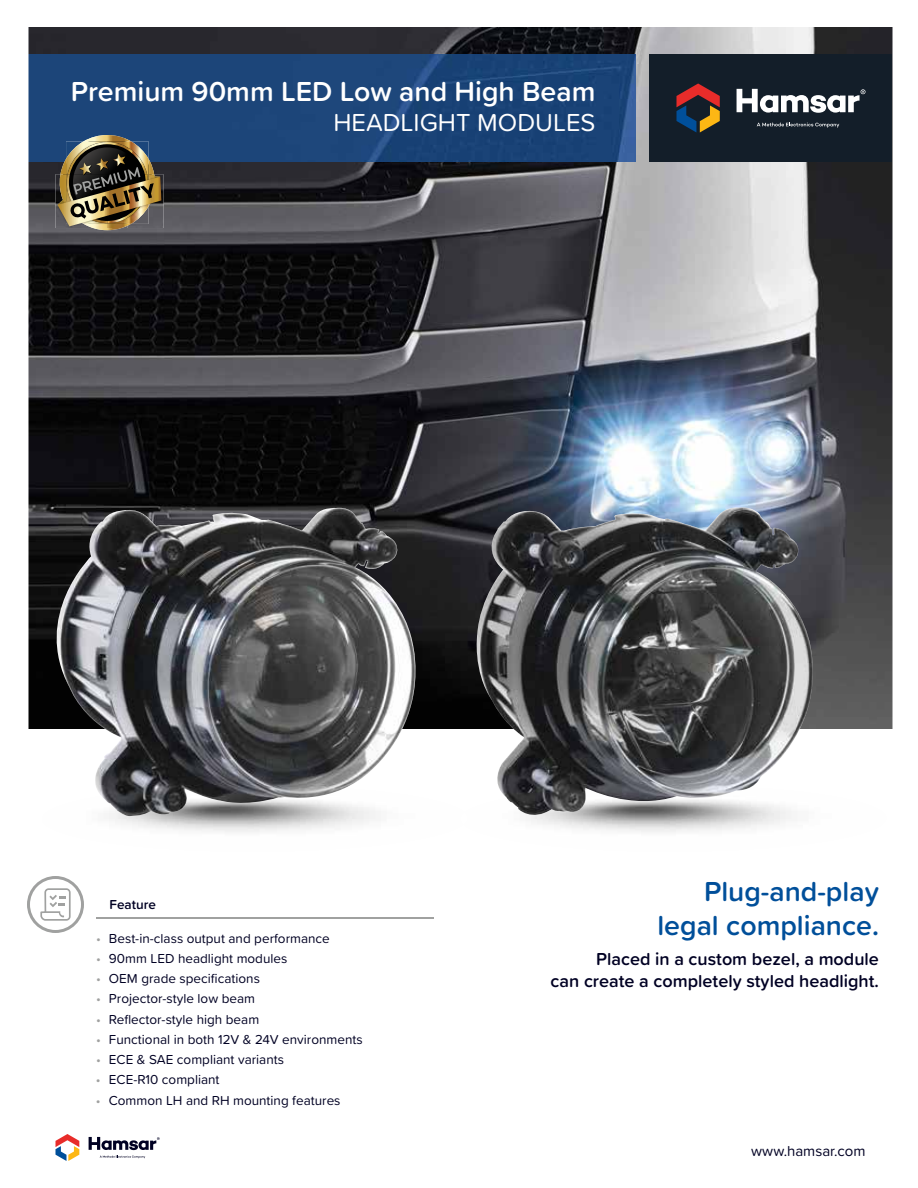
<style>
.page{position:relative;width:918px;height:1188px;background:#fff}
.page>*{position:absolute;margin:0;border:0;box-sizing:border-box;transform-origin:0 0}
.t1{font:600 28.5px/34.2px "Proxima Soft";color:#004f9a;text-align:right}
.t2{font:600 28.5px "Proxima Soft";color:#fff}
.t3{font:25.5px "Proxima Soft";color:#fff}
.t4{font:600 18px/21.6px "Proxima Soft";color:#000123;text-align:right}
.t5{font:15px "Proxima Soft";color:#000123}
.t6{font:13.5px "Proxima Soft";color:#000123}
.t7{font:600 13.5px "Proxima Soft";color:#000123}
.s1{color:#a0a1a0}
</style>
<div class="page">
<img style="left:28px;top:27px;width:864px;height:702px">
<hr style="left:96px;top:917px;width:338px;height:2px;background:#a0a1a0">
<div style="left:650px;top:54px;width:242px;height:108px;background:#131e29"></div>
<div style="left:28px;top:54px;width:608px;height:108px;background:#1c4579"></div>
<svg style="left:27px;top:876px;width:57px;height:57px"></svg>
<svg style="left:676px;top:84px;width:44px;height:48px"></svg>
<svg style="left:737px;top:89px;width:129px;height:24px"></svg>
<svg style="left:757px;top:123px;width:82px;height:5px"></svg>
<svg style="left:56px;top:1134px;width:23px;height:27px"></svg>
<svg style="left:89px;top:1137px;width:71px;height:13px"></svg>
<svg style="left:100px;top:1156px;width:45px;height:2px"></svg>
<img style="left:472px;top:506px;width:347px;height:316px">
<img style="left:48px;top:507px;width:373px;height:310px">
<img style="left:56px;top:174px;width:2px;height:54px">
<img style="left:161px;top:174px;width:3px;height:54px">
<img style="left:58px;top:135px;width:103px;height:95px">
<h1 class="t2" style="left:71px;top:70px;width:526px">Premium 90mm LED Low and High Beam</h1>
<h2 class="t3" style="left:333px;top:104px;width:264px">HEADLIGHT MODULES</h2>
<p class="t7" style="left:110px;top:894px;width:48px">Feature</p>
<p class="t6" style="left:96px;top:928px;width:235px"><span class="s1">•</span> Best-in-class output and performance</p>
<p class="t6" style="left:96px;top:948px;width:193px"><span class="s1">•</span> 90mm LED headlight modules</p>
<p class="t6" style="left:96px;top:969px;width:165px"><span class="s1">•</span> OEM grade specifications</p>
<p class="t6" style="left:96px;top:989px;width:161px"><span class="s1">•</span> Projector-style low beam</p>
<p class="t6" style="left:96px;top:1009px;width:165px"><span class="s1">•</span> Reflector-style high beam</p>
<p class="t6" style="left:96px;top:1029px;width:268px"><span class="s1">•</span> Functional in both 12V &amp; 24V environments</p>
<p class="t6" style="left:96px;top:1050px;width:189px"><span class="s1">•</span> ECE &amp; SAE compliant variants</p>
<p class="t6" style="left:96px;top:1070px;width:125px"><span class="s1">•</span> ECE-R10 compliant</p>
<p class="t6" style="left:96px;top:1090px;width:246px"><span class="s1">•</span> Common LH and RH mounting features</p>
<h1 class="t1" style="left:657px;top:873px;width:223px">Plug-and-play legal compliance.</h1>
<h3 class="t4" style="left:551px;top:947px;width:330px">Placed in a custom bezel, a module<br>can create a completely styled headlight.</h3>
<p class="t5" style="left:751px;top:1140px;width:116px">www.hamsar.com</p>
</div>
